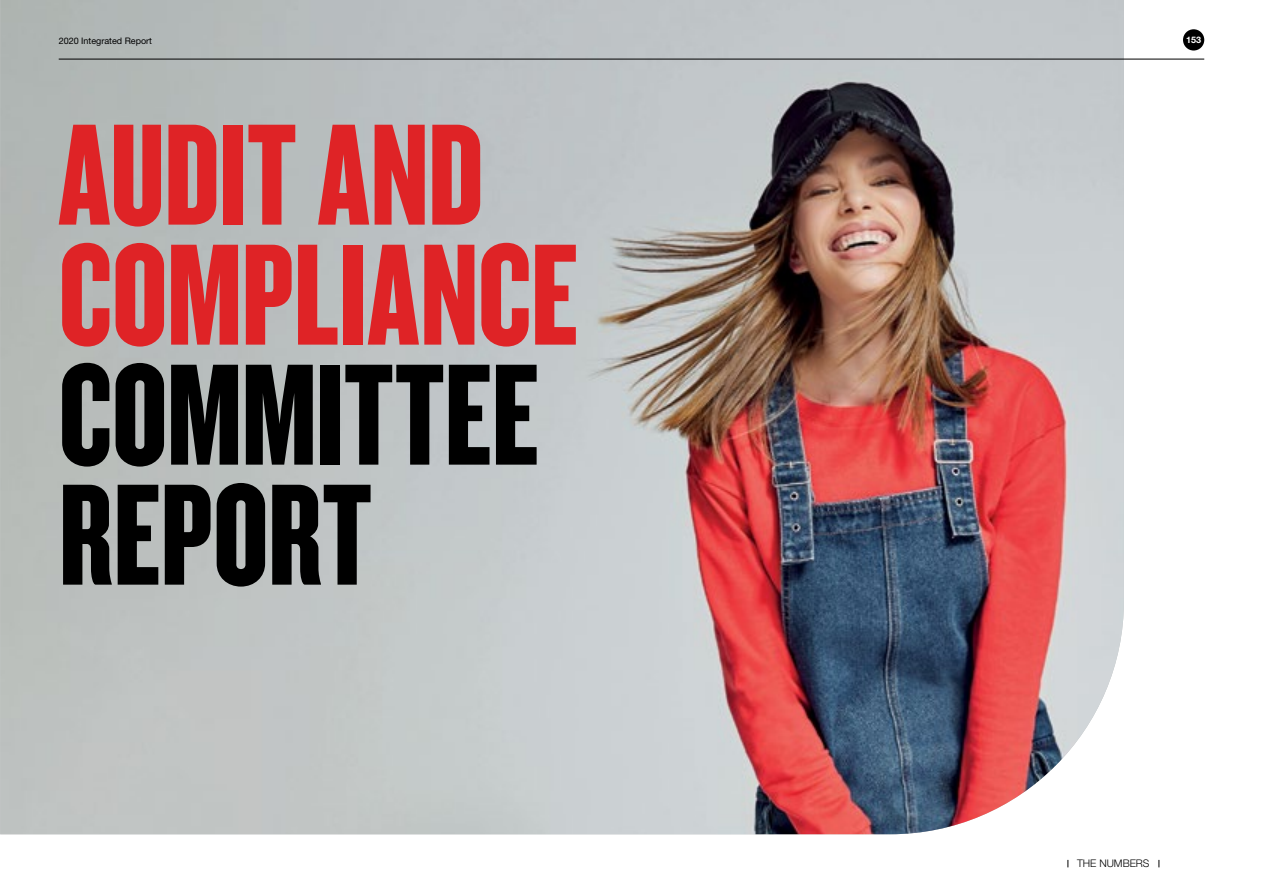
<style>
.page{position:relative;width:1263px;height:893px;background:#fff}
.page>*{position:absolute;margin:0;border:0;box-sizing:border-box;transform-origin:0 0}
.t1{font:150px/120px "Knockout HTF68 Full Featherwt";letter-spacing:-.005em;color:#df2326}
.t2{font:150px/120px "Knockout HTF68 Full Featherwt";color:#000}
.t3{font:300 10.5px "Helvetica Neue LT Std";color:#000}
.t4{font:9px "Helvetica Neue LT Std";color:#000}
.t5{font:700 9px "Helvetica Neue LT Std";color:#fff}
</style>
<div class="page">
<img style="left:0;top:0;width:1124px;height:834px">
<hr style="left:59px;top:59px;width:1145px;height:1px;background:#000">
<div style="left:1183px;top:29px;width:21px;height:22px;background:#000;border-radius:50%"></div>
<p class="t4" style="left:59px;top:35px;width:95px">2020 Integrated Report</p>
<p class="t5" style="left:1186px;top:34px;width:17px">153</p>
<h1 class="t1" style="left:59px;top:117px;width:521px">AUDIT AND<br>COMPLIANCE</h1>
<h1 class="t2" style="left:59px;top:357px;width:482px">COMMITTEE<br>REPORT</h1>
<p class="t3" style="left:1077px;top:857px;width:74px">THE NUMBERS</p>
</div>
